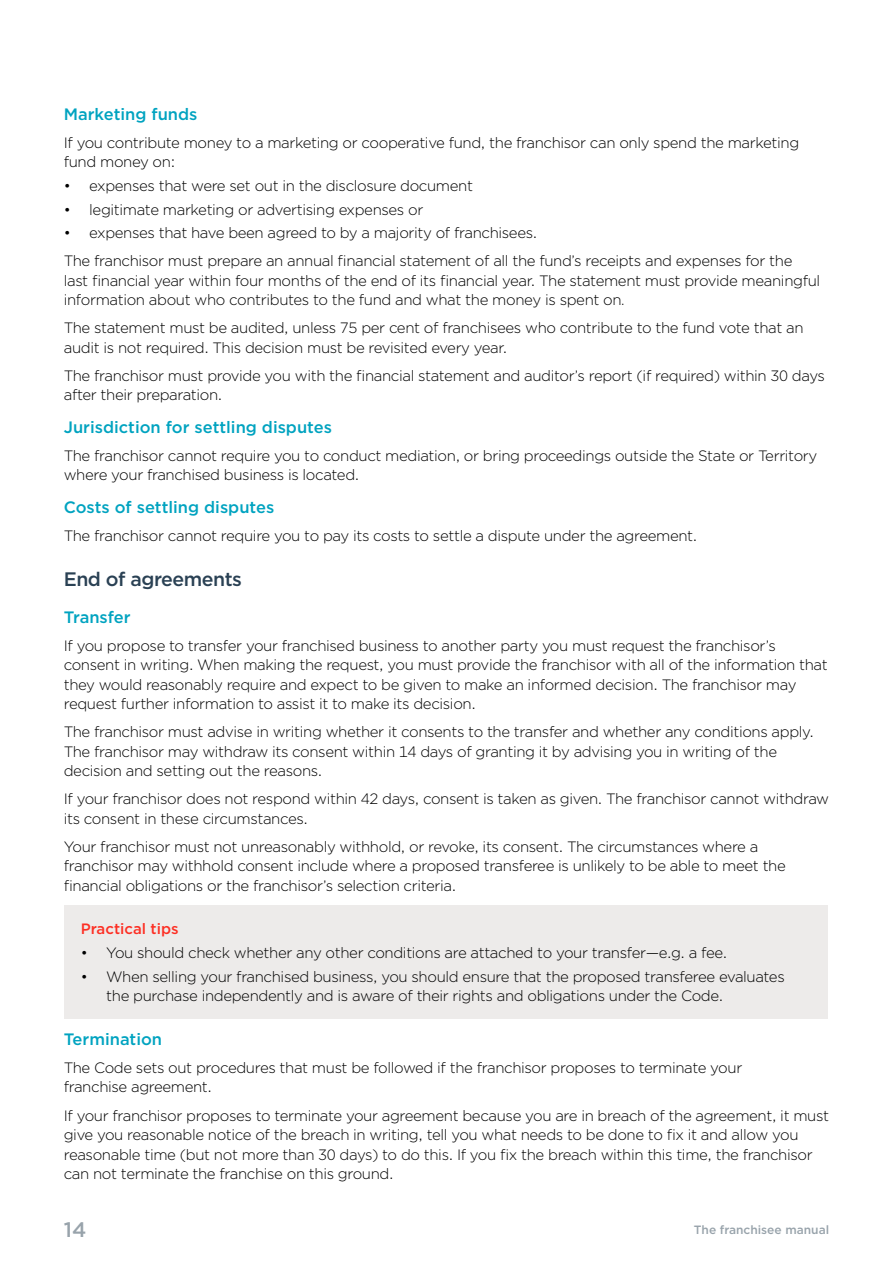
<style>
.page{position:relative;width:893px;height:1263px;background:#fff}
.page>*{position:absolute;margin:0;border:0;box-sizing:border-box;transform-origin:0 0}
.t1{font:500 21px "Gotham";color:#98a3ab}
.t2{font:500 19.5px "Gotham";letter-spacing:-.025em;color:#2a4154}
.t3{font:500 16.5px "Gotham";color:#00a3c0}
.t4{font:300 15px/19.5px "Gotham";letter-spacing:-.025em;color:#000}
.t5{font:500 15px "Gotham";color:#fd2f24}
.t6{font:500 12px "Gotham";color:#98a3ab}
</style>
<div class="page">
<div style="left:64px;top:905px;width:764px;height:113px;background:#edebea"></div>
<p class="t3" style="left:64px;top:103px;width:135px">Marketing funds</p>
<p class="t4" style="left:64px;top:132px;width:737px">If you contribute money to a marketing or cooperative fund, the franchisor can only spend the marketing fund money on:</p>
<p class="t4" style="left:64px;top:175px;width:411px">• expenses that were set out in the disclosure document</p>
<p class="t4" style="left:64px;top:199px;width:361px">• legitimate marketing or advertising expenses or</p>
<p class="t4" style="left:64px;top:219px;width:730px;line-height:28px">• expenses that have been agreed to by a majority of franchisees.<br>The franchisor must prepare an annual financial statement of all the fund’s receipts and expenses for the</p>
<p class="t4" style="left:64px;top:270px;width:758px">last financial year within four months of the end of its financial year. The statement must provide meaningful information about who contributes to the fund and what the money is spent on.</p>
<p class="t4" style="left:64px;top:318px;width:741px">The statement must be audited, unless 75 per cent of franchisees who contribute to the fund vote that an audit is not required. This decision must be revisited every year.</p>
<p class="t4" style="left:64px;top:365px;width:763px">The franchisor must provide you with the financial statement and auditor’s report (if required) within 30 days after their preparation.</p>
<p class="t3" style="left:64px;top:416px;width:270px">Jurisdiction for settling disputes</p>
<p class="t4" style="left:64px;top:445px;width:755px">The franchisor cannot require you to conduct mediation, or bring proceedings outside the State or Territory where your franchised business is located.</p>
<p class="t3" style="left:64px;top:496px;width:212px">Costs of settling disputes</p>
<p class="t4" style="left:64px;top:525px;width:635px">The franchisor cannot require you to pay its costs to settle a dispute under the agreement.</p>
<h2 class="t2" style="left:64px;top:566px;width:180px">End of agreements</h2>
<p class="t3" style="left:64px;top:606px;width:68px">Transfer</p>
<p class="t4" style="left:64px;top:635px;width:765px">If you propose to transfer your franchised business to another party you must request the franchisor’s consent in writing. When making the request, you must provide the franchisor with all of the information that they would reasonably require and expect to be given to make an informed decision. The franchisor may request further information to assist it to make its decision.</p>
<p class="t4" style="left:64px;top:722px;width:752px">The franchisor must advise in writing whether it consents to the transfer and whether any conditions apply.<br>The franchisor may withdraw its consent within 14 days of granting it by advising you in writing of the decision and setting out the reasons.</p>
<p class="t4" style="left:64px;top:789px;width:767px">If your franchisor does not respond within 42 days, consent is taken as given. The franchisor cannot withdraw its consent in these circumstances.</p>
<p class="t4" style="left:64px;top:836px;width:724px">Your franchisor must not unreasonably withhold, or revoke, its consent. The circumstances where a franchisor may withhold consent include where a proposed transferee is unlikely to be able to meet the financial obligations or the franchisor’s selection criteria.</p>
<p class="t5" style="left:81px;top:919px;width:99px">Practical tips</p>
<p class="t4" style="left:81px;top:943px;width:648px">• You should check whether any other conditions are attached to your transfer—e.g. a fee.</p>
<p class="t4" style="left:106px;top:966px;width:680px;text-indent:-26px">• When selling your franchised business, you should ensure that the proposed transferee evaluates the purchase independently and is aware of their rights and obligations under the Code.</p>
<p class="t3" style="left:64px;top:1028px;width:100px">Termination</p>
<p class="t4" style="left:64px;top:1057px;width:680px">The Code sets out procedures that must be followed if the franchisor proposes to terminate your franchise agreement.</p>
<p class="t4" style="left:64px;top:1105px;width:767px">If your franchisor proposes to terminate your agreement because you are in breach of the agreement, it must give you reasonable notice of the breach in writing, tell you what needs to be done to fix it and allow you reasonable time (but not more than 30 days) to do this. If you fix the breach within this time, the franchisor can not terminate the franchise on this ground.</p>
<h1 class="t1" style="left:64px;top:1216px;width:24px">14</h1>
<p class="t6" style="left:694px;top:1222px;width:137px">The franchisee manual</p>
</div>
